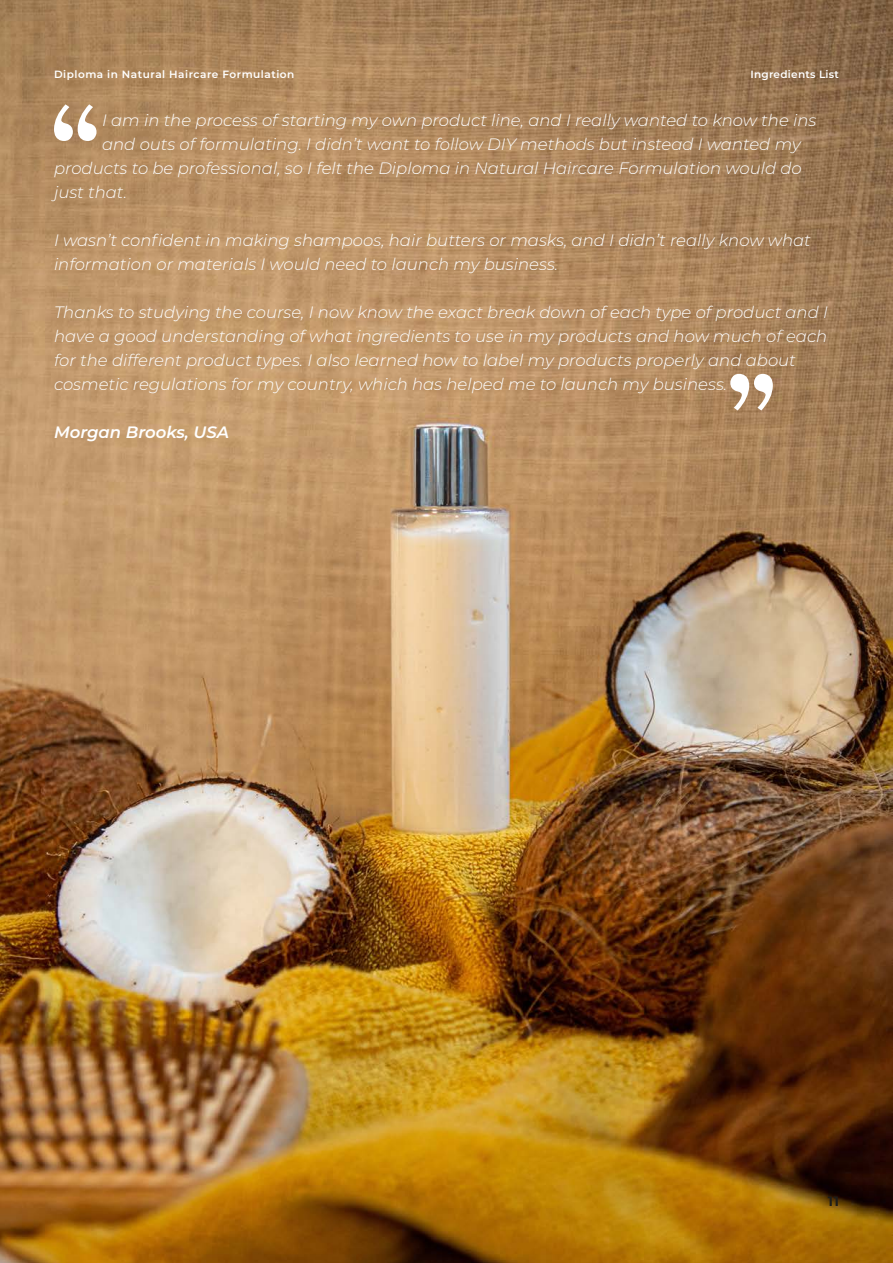
<style>
.page{position:relative;width:893px;height:1263px;background:#fff}
.page>*{position:absolute;margin:0;border:0;box-sizing:border-box;transform-origin:0 0}
.Body_Text{font:italic 300 16.5px/24px "Montserrat";color:#fff}
.Body_Text-2{font:italic 600 16.5px "Montserrat";color:#fff}
.t1{font:700 13.5px "Montserrat";color:#1d1d1b}
.t2{font:600 10.5px "Montserrat";letter-spacing:.05em;color:#fff}
.t3{font:600 10.5px "Montserrat";letter-spacing:.025em;color:#fff}
</style>
<div class="page">
<img style="left:0;top:0;width:893px;height:1263px">
<svg style="left:54px;top:104px;width:43px;height:37px"></svg>
<svg style="left:730px;top:374px;width:43px;height:36px"></svg>
<p class="t2" style="left:54px;top:67px;width:242px">Diploma in Natural Haircare Formulation</p>
<p class="t3" style="left:750px;top:67px;width:90px">Ingredients List</p>
<p class="Body_Text" style="left:102px;top:108px;width:716px">I am in the process of starting my own product line, and I really wanted to know the ins</p>
<p class="Body_Text" style="left:102px;top:132px;width:700px">and outs of formulating. I didn’t want to follow DIY methods but instead I wanted my</p>
<p class="Body_Text" style="left:54px;top:156px;width:749px">products to be professional, so I felt the Diploma in Natural Haircare Formulation would do</p>
<p class="Body_Text" style="left:54px;top:180px;width:74px">just that.</p>
<p class="Body_Text" style="left:54px;top:228px;width:758px">I wasn’t confident in making shampoos, hair butters or masks, and I didn’t really know what information or materials I would need to launch my business.</p>
<p class="Body_Text" style="left:54px;top:300px;width:775px">Thanks to studying the course, I now know the exact break down of each type of product and I have a good understanding of what ingredients to use in my products and how much of each for the different product types. I also learned how to label my products properly and about cosmetic regulations for my country, which has helped me to launch my business.</p>
<p class="Body_Text-2" style="left:54px;top:420px;width:177px">Morgan Brooks, USA</p>
<p class="t1" style="left:828px;top:1191px;width:13px">11</p>
</div>
